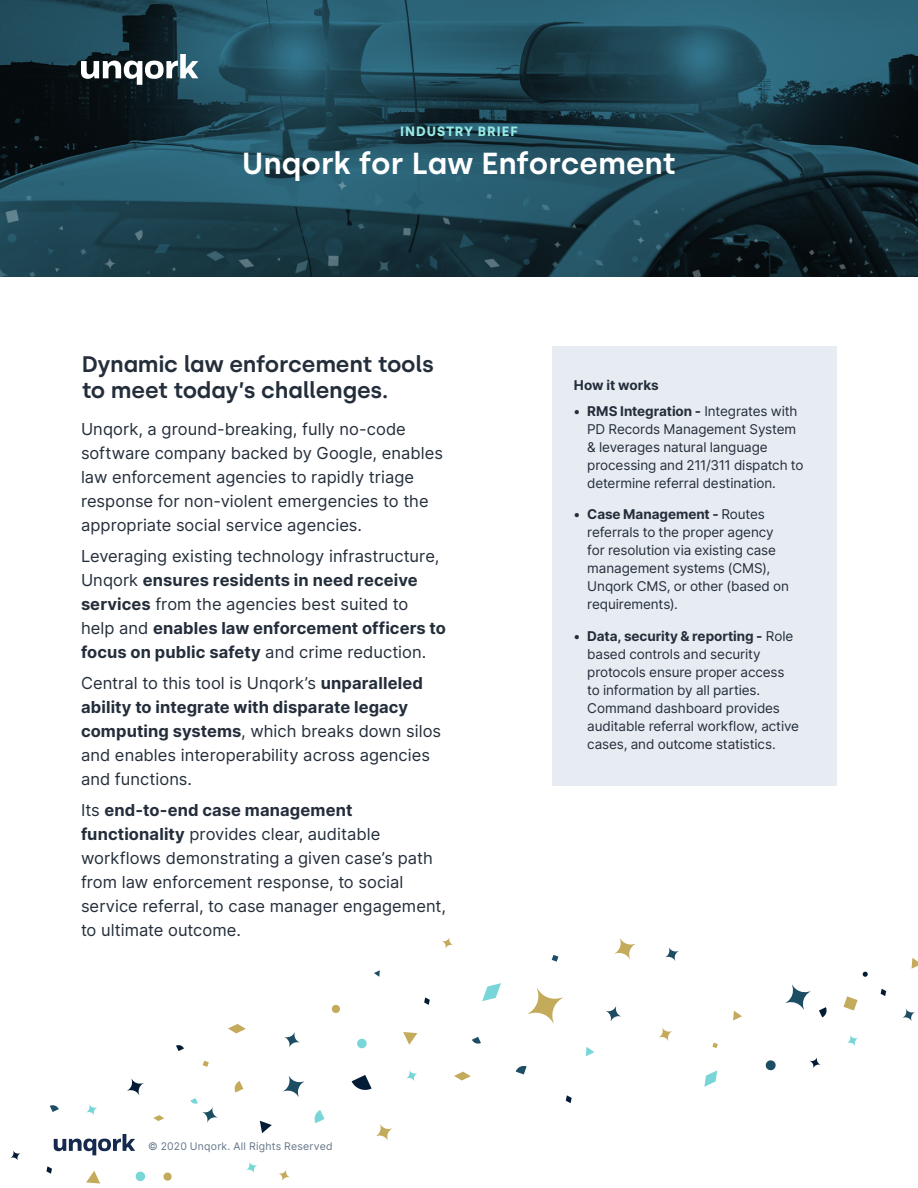
<style>
.page{position:relative;width:918px;height:1188px;background:#fff}
.page>*{position:absolute;margin:0;border:0;box-sizing:border-box;transform-origin:0 0}
.t1{font:600 30.45px "Silka";color:#fff}
.t2{font:600 22.5px/25.5px "Silka";letter-spacing:-.01em;color:#242e3b}
.t3{font:16.5px/24px "Inter";letter-spacing:.005em;color:#242e3b}
.t4{font:13.5px/18px "Inter";letter-spacing:-.01em;color:#242e3b}
.t5{font:700 13.5px "Silka";letter-spacing:.07em;color:#97e9e4}
.t6{font:700 13.5px "Inter";color:#242e3b}
.t7{font:10.5px "Inter";letter-spacing:.025em;color:#647587}
.s1{font-weight:700}
</style>
<div class="page">
<div style="left:552px;top:347px;width:285px;height:439px;background:#e6ecf1"></div>
<svg style="left:54px;top:1134px;width:81px;height:21px"></svg>
<img style="left:1px;top:0;width:916px;height:276px">
<svg style="left:81px;top:54px;width:117px;height:31px"></svg>
<svg style="left:843px;top:996px;width:15px;height:15px"></svg>
<svg style="left:86px;top:1171px;width:14px;height:13px"></svg>
<svg style="left:86px;top:1104px;width:11px;height:11px"></svg>
<svg style="left:246px;top:1162px;width:11px;height:11px"></svg>
<svg style="left:810px;top:1057px;width:11px;height:11px"></svg>
<svg style="left:912px;top:958px;width:6px;height:11px"></svg>
<svg style="left:279px;top:1170px;width:11px;height:11px"></svg>
<svg style="left:442px;top:937px;width:11px;height:12px"></svg>
<svg style="left:903px;top:1009px;width:12px;height:12px"></svg>
<svg style="left:46px;top:1166px;width:6px;height:8px"></svg>
<svg style="left:566px;top:1095px;width:6px;height:8px"></svg>
<svg style="left:234px;top:1081px;width:9px;height:12px"></svg>
<svg style="left:50px;top:1105px;width:9px;height:7px"></svg>
<svg style="left:11px;top:1151px;width:9px;height:9px"></svg>
<svg style="left:862px;top:971px;width:6px;height:6px"></svg>
<svg style="left:203px;top:1061px;width:6px;height:6px"></svg>
<svg style="left:659px;top:1028px;width:13px;height:13px"></svg>
<svg style="left:665px;top:947px;width:14px;height:14px"></svg>
<svg style="left:819px;top:1007px;width:8px;height:10px"></svg>
<svg style="left:153px;top:1115px;width:11px;height:6px"></svg>
<svg style="left:374px;top:970px;width:6px;height:7px"></svg>
<svg style="left:704px;top:1070px;width:13px;height:17px"></svg>
<svg style="left:606px;top:1006px;width:15px;height:15px"></svg>
<svg style="left:528px;top:988px;width:35px;height:36px"></svg>
<svg style="left:785px;top:984px;width:26px;height:26px"></svg>
<svg style="left:228px;top:1024px;width:18px;height:9px"></svg>
<svg style="left:260px;top:1121px;width:12px;height:12px"></svg>
<svg style="left:614px;top:938px;width:22px;height:21px"></svg>
<svg style="left:552px;top:955px;width:6px;height:7px"></svg>
<svg style="left:765px;top:1060px;width:11px;height:11px"></svg>
<svg style="left:586px;top:1047px;width:8px;height:9px"></svg>
<svg style="left:314px;top:1110px;width:11px;height:13px"></svg>
<svg style="left:127px;top:1079px;width:17px;height:16px"></svg>
<svg style="left:135px;top:1171px;width:11px;height:11px"></svg>
<svg style="left:176px;top:1045px;width:8px;height:6px"></svg>
<svg style="left:516px;top:1065px;width:11px;height:9px"></svg>
<svg style="left:163px;top:1172px;width:9px;height:9px"></svg>
<svg style="left:190px;top:1098px;width:28px;height:25px"></svg>
<svg style="left:283px;top:1076px;width:21px;height:21px"></svg>
<svg style="left:733px;top:1011px;width:9px;height:10px"></svg>
<svg style="left:712px;top:1043px;width:6px;height:5px"></svg>
<svg style="left:403px;top:1032px;width:14px;height:13px"></svg>
<svg style="left:406px;top:1070px;width:11px;height:11px"></svg>
<svg style="left:424px;top:997px;width:6px;height:8px"></svg>
<svg style="left:472px;top:1037px;width:9px;height:7px"></svg>
<svg style="left:454px;top:1072px;width:17px;height:9px"></svg>
<svg style="left:482px;top:983px;width:19px;height:18px"></svg>
<svg style="left:376px;top:1124px;width:16px;height:17px"></svg>
<svg style="left:357px;top:1038px;width:10px;height:11px"></svg>
<svg style="left:352px;top:1075px;width:20px;height:15px"></svg>
<svg style="left:331px;top:1004px;width:9px;height:9px"></svg>
<svg style="left:284px;top:1032px;width:16px;height:15px"></svg>
<svg style="left:847px;top:1035px;width:11px;height:11px"></svg>
<svg style="left:881px;top:989px;width:5px;height:7px"></svg>
<p class="t5" style="left:400px;top:123px;width:119px">INDUSTRY BRIEF</p>
<h1 class="t1" style="left:242px;top:145px;width:435px">Unqork for Law Enforcement</h1>
<h2 class="t2" style="left:82px;top:351px;width:354px">Dynamic law enforcement tools to meet today’s challenges.</h2>
<p class="t3" style="left:81px;top:417px;width:363px">Unqork, a ground-breaking, fully no-code software company backed by Google, enables law enforcement agencies to rapidly triage response for non-violent emergencies to the appropriate social service agencies.</p>
<p class="t3" style="left:81px;top:544px;width:367px">Leveraging existing technology infrastructure, Unqork <span class="s1">ensures residents in need receive services</span> from the agencies best suited to help and <span class="s1">enables law enforcement officers to focus on public safety</span> and crime reduction.</p>
<p class="t3" style="left:81px;top:670px;width:362px">Central to this tool is Unqork’s <span class="s1">unparalleled ability to integrate with disparate legacy computing systems</span>, which breaks down silos and enables interoperability across agencies and functions.</p>
<p class="t3" style="left:81px;top:797px;width:367px">Its <span class="s1">end-to-end case management functionality</span> provides clear, auditable workflows demonstrating a given case’s path from law enforcement response, to social service referral, to case manager engagement, to ultimate outcome.</p>
<p class="t7" style="left:148px;top:1139px;width:186px">© 2020 Unqork. All Rights Reserved</p>
<p class="t6" style="left:574px;top:375px;width:86px">How it works</p>
<p class="t4" style="left:587px;top:402px;width:218px;text-indent:-14px"><span class="s1">• RMS Integration -</span> Integrates with<br>PD Records Management System &amp; leverages natural language processing and 211/311 dispatch to determine referral destination.</p>
<p class="t4" style="left:587px;top:505px;width:203px;text-indent:-14px"><span class="s1">• Case Management -</span> Routes referrals to the proper agency for resolution via existing case management systems (CMS),<br>Unqork CMS, or other (based on requirements).</p>
<p class="t4" style="left:587px;top:627px;width:213px;text-indent:-14px"><span class="s1">• Data, security &amp; reporting -</span> Role based controls and security protocols ensure proper access to information by all parties.<br>Command dashboard provides auditable referral workflow, active cases, and outcome statistics.</p>
</div>
